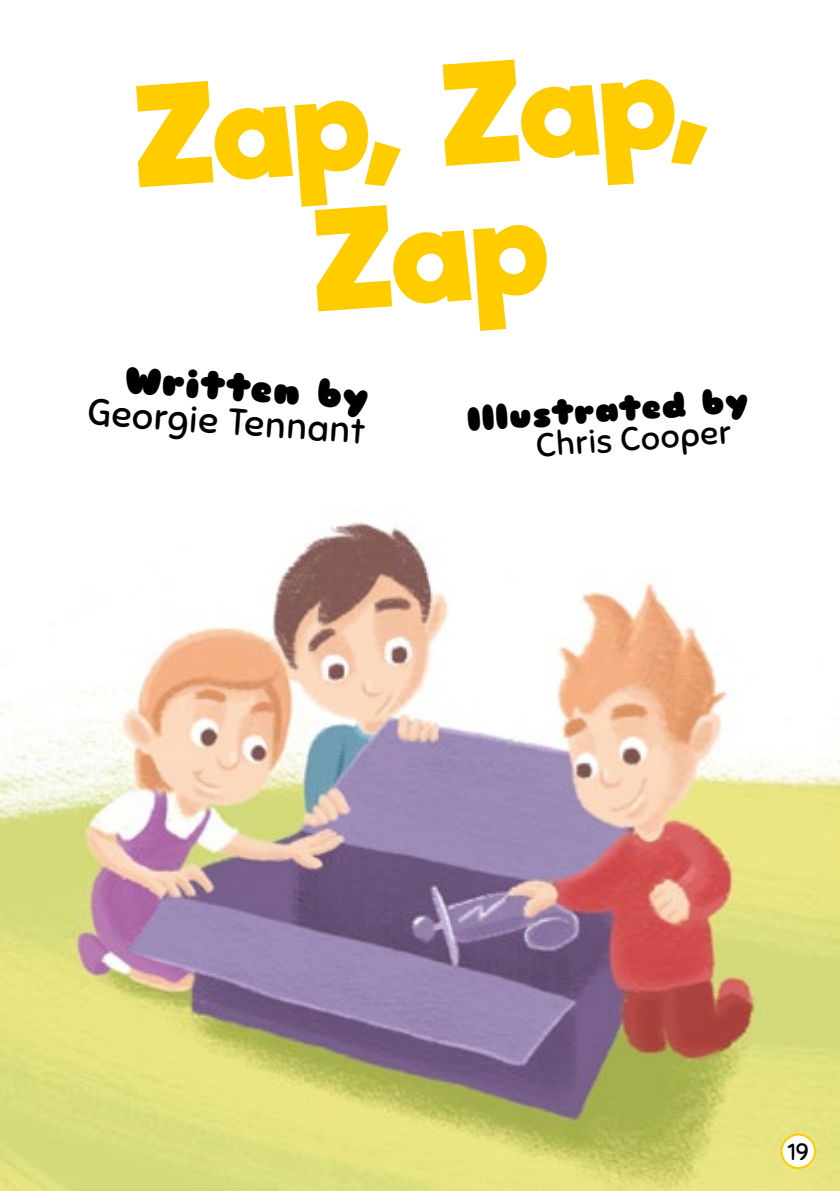
<style>
.page{position:relative;width:840px;height:1191px;background:#fff}
.page>*{position:absolute;margin:0;border:0;box-sizing:border-box;transform-origin:0 0}
.t1{font:700 131.6px/136.2px "Riffic";color:#fc0;text-align:center}
.t2{font:37px "Sniglet";color:#000}
.t3{font:800 37px "Sniglet";color:#000}
.t4{font:800 33.2px "Sniglet";color:#000}
.t5{font:33.2px "Sniglet";color:#000}
.t6{font:23.6px "Sniglet";color:#000}
</style>
<div class="page">
<img style="left:0;top:522px;width:839px;height:669px">
<div style="left:781px;top:1134px;width:33px;height:34px;background:#fff;border-radius:50%"></div>
<div style="left:780px;top:1133px;width:35px;height:36px;border:2px solid #fc0;border-radius:50%"></div>
<h1 class="t1" style="left:130px;top:71px;width:574px;rotate:-4deg">Zap, Zap,<br>Zap</h1>
<p class="t3" style="left:126px;top:357px;width:246px;rotate:4deg">Written by</p>
<p class="t4" style="left:465px;top:399px;width:283px;rotate:-4deg">Illustrated by</p>
<p class="t2" style="left:89px;top:389px;width:279px;rotate:4deg">Georgie Tennant</p>
<p class="t5" style="left:534px;top:425px;width:197px;rotate:-4deg">Chris Cooper</p>
<p class="t6" style="left:787px;top:1137px;width:23px">19</p>
</div>
